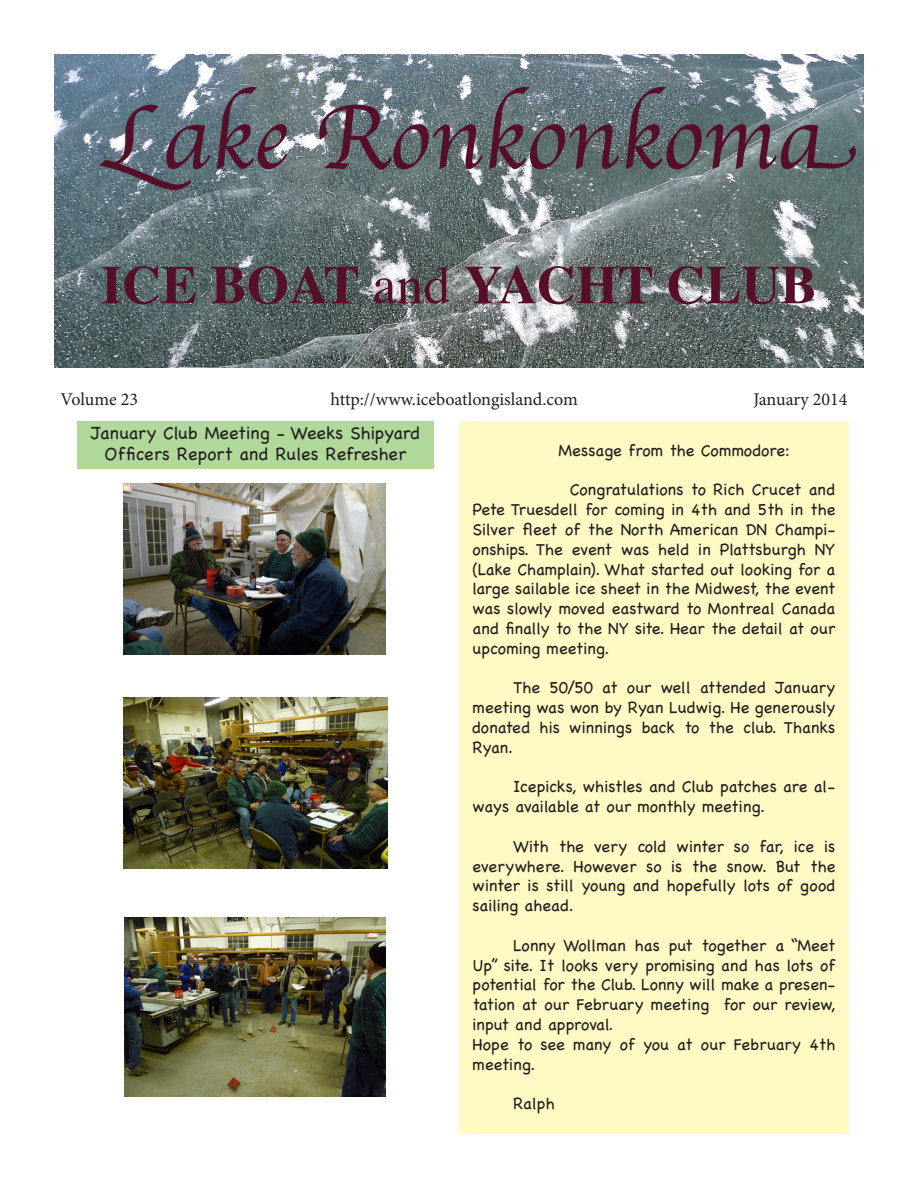
<style>
.page{position:relative;width:918px;height:1188px;background:#fff}
.page>*{position:absolute;margin:0;border:0;box-sizing:border-box;transform-origin:0 0}
.t1{font:93.75px "Apple Chancery";color:#560f29}
.t2{font:700 54px "Times";color:#560f29}
.t3{font:18px "Chalkboard";color:#231f20}
.t4{font:18px "Minion Pro";letter-spacing:-.005em;color:#231f20}
.t5{font:16.5px/19.8px "Chalkboard";color:#231f20;text-align:justify}
.s1{font-weight:400}
</style>
<div class="page">
<img style="left:54px;top:54px;width:810px;height:313px">
<div style="left:459px;top:421px;width:390px;height:713px;background:#fffac4"></div>
<img style="left:123px;top:484px;width:263px;height:171px">
<img style="left:123px;top:698px;width:265px;height:171px">
<img style="left:125px;top:918px;width:261px;height:178px">
<div style="left:77px;top:421px;width:357px;height:48px;background:#b1d89b"></div>
<p class="t1" style="left:103px;top:63px;width:755px">Lake Ronkonkoma</p>
<p class="t2" style="left:101px;top:233px;width:717px">ICE BOAT <span class="s1">and</span> YACHT CLUB</p>
<p class="t4" style="left:60px;top:387px;width:79px">Volume 23</p>
<p class="t4" style="left:330px;top:387px;width:249px">http://www.iceboatlongisland.com</p>
<p class="t4" style="left:753px;top:387px;width:96px">January 2014</p>
<p class="t5" style="left:559px;top:440px;width:233px">Message from the Commodore:</p>
<p class="t5" style="left:472px;top:480px;width:364px;text-indent:97px">Congratulations to Rich Crucet and Pete Truesdell for coming in 4th and 5th in the Silver fleet of the North American DN Champi&shy;onships. The event was held in Plattsburgh NY (Lake Champlain). What started out looking for a large sailable ice sheet in the Midwest, the event was slowly moved eastward to Montreal Canada and finally to the NY site. Hear the detail at our upcoming meeting.</p>
<p class="t5" style="left:472px;top:678px;width:364px;text-indent:41px">The 50/50 at our well attended January meeting was won by Ryan Ludwig. He generously donated his winnings back to the club. Thanks Ryan.</p>
<p class="t5" style="left:472px;top:777px;width:364px;text-indent:41px">Icepicks, whistles and Club patches are al&shy;ways available at our monthly meeting.</p>
<p class="t5" style="left:472px;top:836px;width:364px;text-indent:41px">With the very cold winter so far, ice is everywhere. However so is the snow. But the winter is still young and hopefully lots of good sailing ahead.</p>
<p class="t5" style="left:472px;top:935px;width:364px;text-indent:41px">Lonny Wollman has put together a “Meet Up” site. It looks very promising and has lots of potential for the Club. Lonny will make a presen&shy;tation at our February meeting for our review, input and approval.</p>
<p class="t5" style="left:472px;top:1034px;width:364px">Hope to see many of you at our February 4th meeting.</p>
<p class="t5" style="left:513px;top:1094px;width:43px">Ralph</p>
<p class="t3" style="left:91px;top:422px;width:331px">January Club Meeting - Weeks Shipyard</p>
<p class="t3" style="left:105px;top:444px;width:303px">Officers Report and Rules Refresher</p>
</div>
